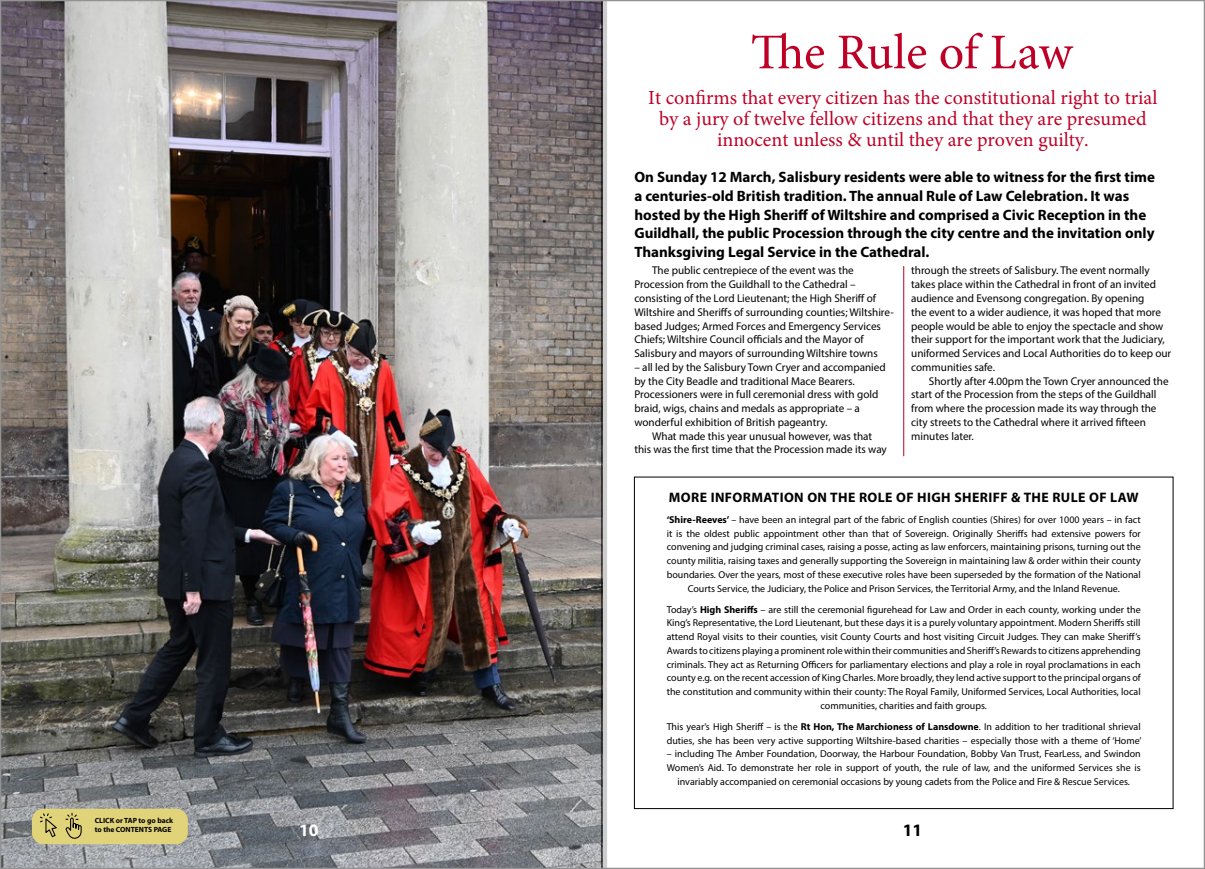
<style>
.page{position:relative;width:1205px;height:869px;background:#fff}
.page>*{position:absolute;margin:0;border:0;box-sizing:border-box;transform-origin:0 0}
.t1{font:50px "Minion Pro";letter-spacing:-.005em;color:#be0027}
.t2{font:20px/21.2px "Minion Pro";color:#be0027;text-align:center}
.t3{font:700 17.5px "Myriad Pro";color:#000}
.t4{font:700 17.5px "Myriad Pro";color:#fff}
.t5{font:700 15px/18.8px "Myriad Pro";color:#000}
.t6{font:700 13.75px "Myriad Pro";letter-spacing:.03em;color:#000}
.t7{font:11.25px/13.8px "Myriad Pro";color:#000}
.t8{font:10px/13.8px "Myriad Pro";color:#000;text-align:center}
.t9{font:700 7.5px/8.8px "Myriad Pro";color:#000}
.s1{font-weight:700}
</style>
<div class="page">
<img style="left:2px;top:2px;width:599px;height:864px">
<hr style="left:903px;top:266px;width:1px;height:190px;background:#be0027">
<div style="left:32px;top:808px;width:156px;height:35px;background:#e1d37a;border-radius:12px"></div>
<svg style="left:40px;top:813px;width:42px;height:26px"></svg>
<svg style="left:602px;top:2px;width:5px;height:864px;background:#b1b0b0"></svg>
<hr style="left:601px;top:0;width:1px;height:868px;background:#000">
<p class="t9" style="left:95px;top:815px;width:80px">CLICK or TAP to go back to the CONTENTS PAGE</p>
<h3 class="t4" style="left:299px;top:818px;width:21px">10</h3>
<h1 class="t1" style="left:751px;top:19px;width:323px">The Rule of Law</h1>
<h2 class="t2" style="left:648px;top:87px;width:510px">It confirms that every citizen has the constitutional right to trial by a jury of twelve fellow citizens and that they are presumed innocent unless &amp; until they are proven guilty.</h2>
<p class="t5" style="left:634px;top:167px;width:522px">On Sunday 12 March, Salisbury residents were able to witness for the first time a centuries-old British tradition. The annual Rule of Law Celebration. It was hosted by the High Sheriff of Wiltshire and comprised a Civic Reception in the Guildhall, the public Procession through the city centre and the invitation only Thanksgiving Legal Service in the Cathedral.</p>
<p class="t7" style="left:634px;top:263px;width:261px;text-indent:18px">The public centrepiece of the event was the Procession from the Guildhall to the Cathedral – consisting of the Lord Lieutenant; the High Sheriff of Wiltshire and Sheriffs of surrounding counties; Wiltshire&shy;based Judges; Armed Forces and Emergency Services Chiefs; Wiltshire Council officials and the Mayor of Salisbury and mayors of surrounding Wiltshire towns</p>
<p class="t7" style="left:634px;top:360px;width:253px">– all led by the Salisbury Town Cryer and accompanied by the City Beadle and traditional Mace Bearers.<br>Processioners were in full ceremonial dress with gold braid, wigs, chains and medals as appropriate – a wonderful exhibition of British pageantry.</p>
<p class="t7" style="left:634px;top:428px;width:254px;text-align:center">What made this year unusual however, was that<br>this was the first time that the Procession made its way</p>
<p class="t7" style="left:911px;top:263px;width:261px">through the streets of Salisbury. The event normally takes place within the Cathedral in front of an invited audience and Evensong congregation. By opening<br>the event to a wider audience, it was hoped that more people would be able to enjoy the spectacle and show their support for the important work that the Judiciary, uniformed Services and Local Authorities do to keep our communities safe.</p>
<p class="t7" style="left:911px;top:373px;width:259px;text-indent:18px">Shortly after 4.00pm the Town Cryer announced the start of the Procession from the steps of the Guildhall from where the procession made its way through the city streets to the Cathedral where it arrived fifteen minutes later.</p>
<h3 class="t6" style="left:669px;top:488px;width:471px">MORE INFORMATION ON THE ROLE OF HIGH SHERIFF &amp; THE RULE OF LAW</h3>
<p class="t8" style="left:667px;top:512px;width:475px"><span class="s1">‘Shire-Reeves’</span> – have been an integral part of the fabric of English counties (Shires) for over 1000 years – in fact it is the oldest public appointment other than that of Sovereign. Originally Sheriffs had extensive powers for convening and judging criminal cases, raising a posse, acting as law enforcers, maintaining prisons, turning out the county militia, raising taxes and generally supporting the Sovereign in maintaining law &amp; order within their county boundaries. Over the years, most of these executive roles have been superseded by the formation of the National Courts Service, the Judiciary, the Police and Prison Services, the Territorial Army, and the Inland Revenue.</p>
<p class="t8" style="left:667px;top:602px;width:475px">Today’s <span class="s1">High Sheriffs</span> – are still the ceremonial figurehead for Law and Order in each county, working under the King’s Representative, the Lord Lieutenant, but these days it is a purely voluntary appointment. Modern Sheriffs still attend Royal visits to their counties, visit County Courts and host visiting Circuit Judges. They can make Sheriff’s Awards to citizens playing a prominent role within their communities and Sheriff’s Rewards to citizens apprehending criminals. They act as Returning Officers for parliamentary elections and play a role in royal proclamations in each county e.g. on the recent accession of King Charles. More broadly, they lend active support to the principal organs of the constitution and community within their county: The Royal Family, Uniformed Services, Local Authorities, local communities, charities and faith groups.</p>
<p class="t8" style="left:667px;top:719px;width:476px;text-align:left">This year’s High Sheriff – is the <span class="s1">Rt Hon, The Marchioness of Lansdowne</span>. In addition to her traditional shrieval duties, she has been very active supporting Wiltshire-based charities – especially those with a theme of ‘Home’</p>
<p class="t8" style="left:667px;top:746px;width:475px">– including The Amber Foundation, Doorway, the Harbour Foundation, Bobby Van Trust, FearLess, and Swindon<br>Women’s Aid. To demonstrate her role in support of youth, the rule of law, and the uniformed Services she is invariably accompanied on ceremonial occasions by young cadets from the Police and Fire &amp; Rescue Services.</p>
<h3 class="t3" style="left:903px;top:818px;width:21px">11</h3>
</div>
